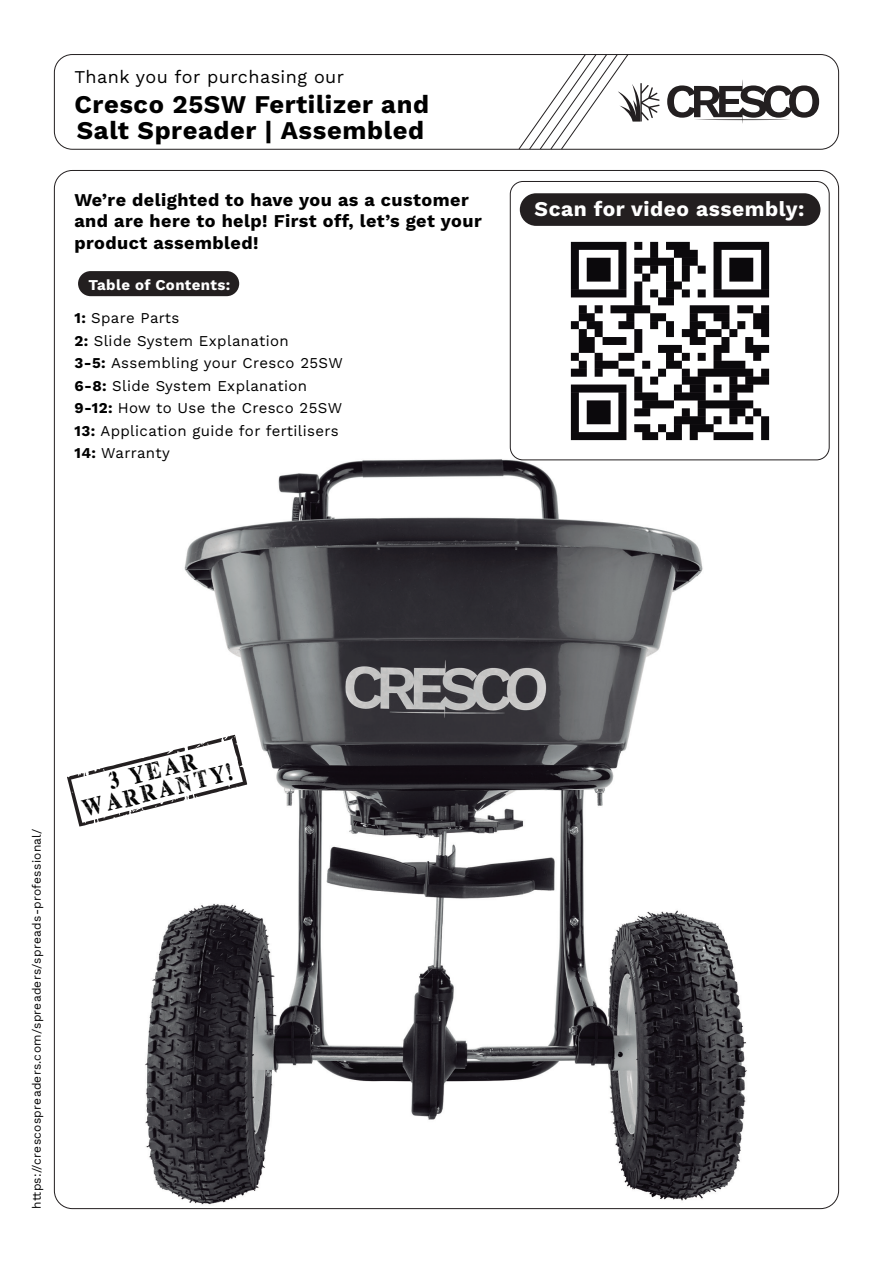
<style>
.page{position:relative;width:893px;height:1263px;background:#fff}
.page>*{position:absolute;margin:0;border:0;box-sizing:border-box;transform-origin:0 0}
.t1{font:700 25.5px/26px "Work Sans";letter-spacing:.025em;color:#000}
.t2{font:24px/19.5px "Top Secret Stamp";color:#000;text-align:center}
.t3{font:700 21px "Work Sans";letter-spacing:.025em;color:#fff}
.t4{font:700 18px/21.6px "Work Sans";letter-spacing:.025em;color:#000}
.t5{font:18px "Work Sans";letter-spacing:.025em;color:#000}
.t6{font:15px "Work Sans";letter-spacing:.025em;color:#000}
.t7{font:700 15px "Work Sans";letter-spacing:.025em;color:#fff}
.t8{font:12px "Work Sans";letter-spacing:.025em;color:#000}
.s1{font-weight:700}
</style>
<div class="page">
<img style="left:142px;top:448px;width:609px;height:762px">
<svg style="left:667px;top:80px;width:152px;height:44px"></svg>
<svg style="left:519px;top:56px;width:141px;height:92px"></svg>
<div style="left:54px;top:54px;width:785px;height:96px;border:1px solid #231f20;border-radius:18px"></div>
<div style="left:520px;top:193px;width:300px;height:33px;background:#231f20;border-radius:16px"></div>
<img style="left:559px;top:241px;width:211px;height:210px">
<div style="left:510px;top:181px;width:320px;height:279px;border:1px solid #231f20;border-radius:13px"></div>
<div style="left:78px;top:271px;width:161px;height:25px;background:#231f20;border-radius:13px"></div>
<svg style="left:67px;top:735px;width:180px;height:91px"></svg>
<p class="t5" style="left:75px;top:63px;width:271px">Thank you for purchasing our</p>
<p class="t1" style="left:75px;top:91px;width:356px">Cresco 25SW Fertilizer and<br>Salt Spreader | Assembled</p>
<p class="t4" style="left:74px;top:188px;width:409px">We’re delighted to have you as a customer and are here to help! First off, let’s get your product assembled!</p>
<p class="t7" style="left:88px;top:274px;width:144px">Table of Contents:</p>
<p class="t6" style="left:75px;top:307px;width:106px"><span class="s1">1:</span> Spare Parts</p>
<p class="t6" style="left:75px;top:329px;width:216px"><span class="s1">2:</span> Slide System Explanation</p>
<p class="t6" style="left:75px;top:352px;width:270px"><span class="s1">3-5:</span> Assembling your Cresco 25SW</p>
<p class="t6" style="left:75px;top:374px;width:234px"><span class="s1">6-8:</span> Slide System Explanation</p>
<p class="t6" style="left:75px;top:397px;width:269px"><span class="s1">9-12:</span> How to Use the Cresco 25SW</p>
<p class="t6" style="left:75px;top:419px;width:265px"><span class="s1">13:</span> Application guide for fertilisers</p>
<p class="t6" style="left:75px;top:442px;width:97px"><span class="s1">14:</span> Warranty</p>
<p class="t3" style="left:535px;top:193px;width:272px">Scan for video assembly:</p>
<p class="t8" style="left:28px;top:1209px;width:382px;rotate:-90deg">https://crescospreaders.com/spreaders/spreads-professional/</p>
<p class="t2" style="left:75px;top:780px;width:156px;rotate:-14deg">3 YEAR<br>WARRANTY!</p>
</div>
